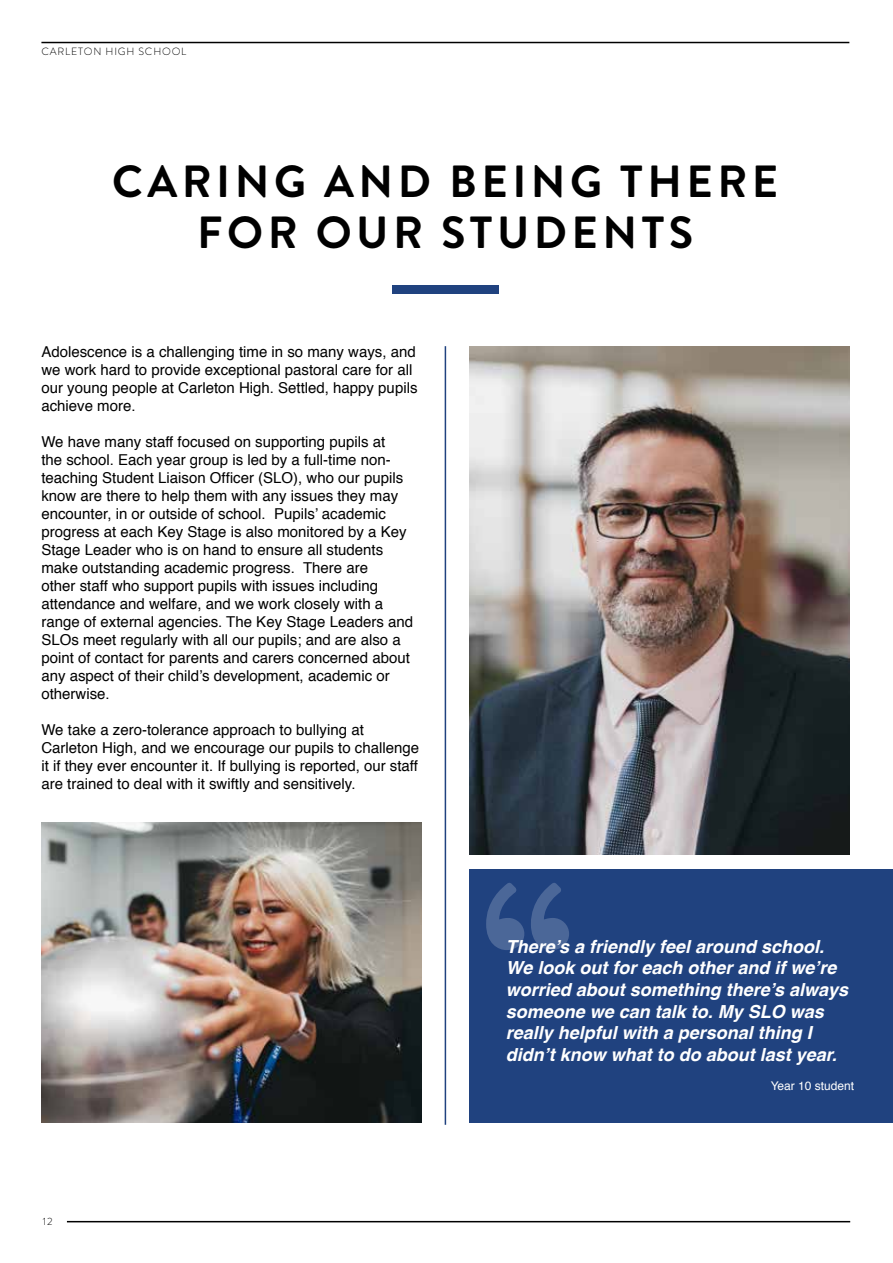
<style>
.page{position:relative;width:893px;height:1263px;background:#fff}
.page>*{position:absolute;margin:0;border:0;box-sizing:border-box;transform-origin:0 0}
.t1{font:900 225px "Brandon Grotesque";color:#fff}
.t2{font:700 45px/51px "Brandon Grotesque";letter-spacing:.1em;color:#000;text-align:center}
.t3{font:italic 700 18px/21.6px "Helvetica";color:#fff}
.t4{font:15px/18px "Helvetica";color:#000}
.t5{font:12px "Helvetica";color:#fff}
.t6{font:300 10.5px "Brandon Grotesque";letter-spacing:.08em;color:#000}
</style>
<div class="page">
<hr style="left:41px;top:42px;width:808px;height:1px;background:#000">
<hr style="left:67px;top:1221px;width:783px;height:1px;background:#000">
<div style="left:392px;top:285px;width:106px;height:9px;background:#20427f"></div>
<hr style="left:445px;top:346px;width:1px;height:779px;background:#20427f">
<img style="left:469px;top:346px;width:380px;height:509px">
<div style="left:469px;top:870px;width:424px;height:253px;background:#20427f"></div>
<img style="left:41px;top:823px;width:380px;height:300px">
<p class="t6" style="left:41px;top:44px;width:146px">CARLETON HIGH SCHOOL</p>
<h2 class="t2" style="left:112px;top:157px;width:668px">CARING AND BEING THERE<br>FOR OUR STUDENTS</h2>
<p class="t4" style="left:41px;top:344px;width:378px">Adolescence is a challenging time in so many ways, and we work hard to provide exceptional pastoral care for all our young people at Carleton High. Settled, happy pupils achieve more.</p>
<p class="t4" style="left:41px;top:434px;width:373px">We have many staff focused on supporting pupils at<br>the school. Each year group is led by a full-time non&shy;teaching Student Liaison Officer (SLO), who our pupils know are there to help them with any issues they may encounter, in or outside of school. Pupils’ academic progress at each Key Stage is also monitored by a Key Stage Leader who is on hand to ensure all students make outstanding academic progress. There are<br>other staff who support pupils with issues including attendance and welfare, and we work closely with a range of external agencies. The Key Stage Leaders and SLOs meet regularly with all our pupils; and are also a point of contact for parents and carers concerned about any aspect of their child’s development, academic or otherwise.</p>
<p class="t4" style="left:41px;top:722px;width:379px">We take a zero-tolerance approach to bullying at Carleton High, and we encourage our pupils to challenge it if they ever encounter it. If bullying is reported, our staff are trained to deal with it swiftly and sensitively.</p>
<p class="t6" style="left:43px;top:1214px;width:11px">12</p>
<h1 class="t1" style="left:482px;top:805px;width:92px">“</h1>
<p class="t3" style="left:506px;top:936px;width:344px">There’s a friendly feel around school.<br>We look out for each other and if we’re worried about something there’s always someone we can talk to. My SLO was really helpful with a personal thing I didn’t know what to do about last year.</p>
<p class="t5" style="left:771px;top:1076px;width:85px">Year 10 student</p>
</div>
